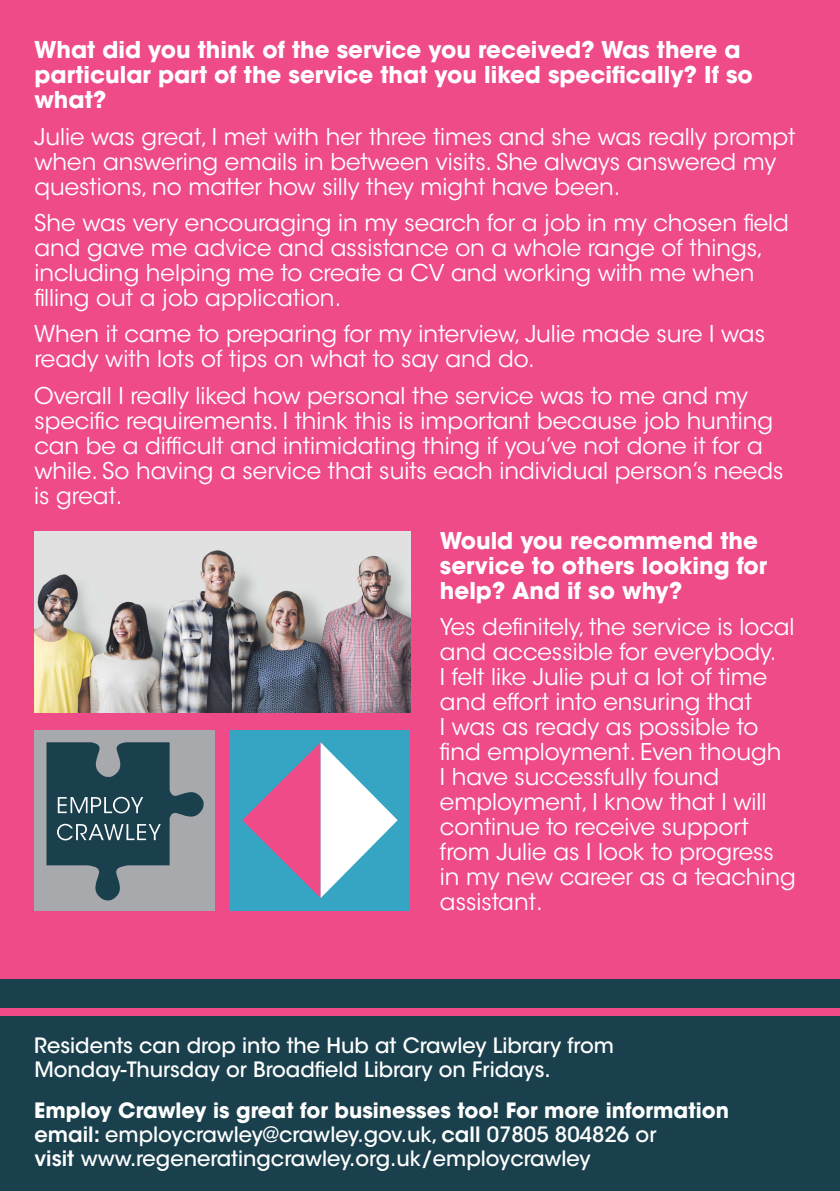
<style>
.page{position:relative;width:840px;height:1191px;background:#fff}
.page>*{position:absolute;margin:0;border:0;box-sizing:border-box;transform-origin:0 0}
.t1{font:23px/25px "ITC Avant Garde Std";color:#fff}
.t2{font:700 23px/25px "ITC Avant Garde Std";color:#fff}
.t3{font:500 21px/24px "ITC Avant Garde Std";color:#fff}
.s1{font-weight:700}
.s2{font-weight:600}
</style>
<div class="page">
<div style="left:0;top:0;width:839px;height:1191px;background:#ef4b89"></div>
<div style="left:0;top:1016px;width:839px;height:175px;background:#19404c"></div>
<div style="left:0;top:979px;width:839px;height:28px;background:#19404c"></div>
<img style="left:34px;top:531px;width:376px;height:181px">
<div style="left:34px;top:730px;width:180px;height:180px;background:#a8a9ad"></div>
<svg style="left:46px;top:742px;width:158px;height:158px"></svg>
<div style="left:229px;top:730px;width:181px;height:180px;background:#36a5c4"></div>
<svg style="left:242px;top:742px;width:155px;height:156px"></svg>
<p class="t2" style="left:34px;top:37px;width:719px">What did you think of the service you received? Was there a particular part of the service that you liked specifically? If so what?</p>
<p class="t1" style="left:34px;top:124px;width:762px">Julie was great, I met with her three times and she was really prompt when answering emails in between visits. She always answered my questions, no matter how silly they might have been.</p>
<p class="t1" style="left:34px;top:210px;width:755px">She was very encouraging in my search for a job in my chosen field and gave me advice and assistance on a whole range of things, including helping me to create a CV and working with me when filling out a job application.</p>
<p class="t1" style="left:34px;top:322px;width:731px">When it came to preparing for my interview, Julie made sure I was ready with lots of tips on what to say and do.</p>
<p class="t1" style="left:34px;top:383px;width:750px">Overall I really liked how personal the service was to me and my specific requirements. I think this is important because job hunting can be a difficult and intimidating thing if you’ve not done it for a while. So having a service that suits each individual person’s needs</p>
<p class="t1" style="left:34px;top:483px;width:90px">is great.</p>
<p class="t2" style="left:439px;top:527px;width:329px">Would you recommend the service to others looking for help? And if so why?</p>
<p class="t1" style="left:439px;top:614px;width:357px">Yes definitely, the service is local and accessible for everybody.<br>I felt like Julie put a lot of time and effort into ensuring that<br>I was as ready as possible to find employment. Even though<br>I have successfully found employment, I know that I will continue to receive support from Julie as I look to progress in my new career as a teaching assistant.</p>
<p class="t3" style="left:34px;top:1033px;width:581px">Residents can drop into the Hub at Crawley Library from<br>Monday-Thursday or Broadfield Library on Fridays.</p>
<p class="t3" style="left:34px;top:1098px;width:696px"><span class="s1">Employ Crawley is great for businesses too! For more information </span><span class="s2">email:</span> employcrawley@crawley.gov.uk, <span class="s2">call</span> 07805 804826 or<br><span class="s2">visit</span> www.regeneratingcrawley.org.uk/employcrawley</p>
</div>
